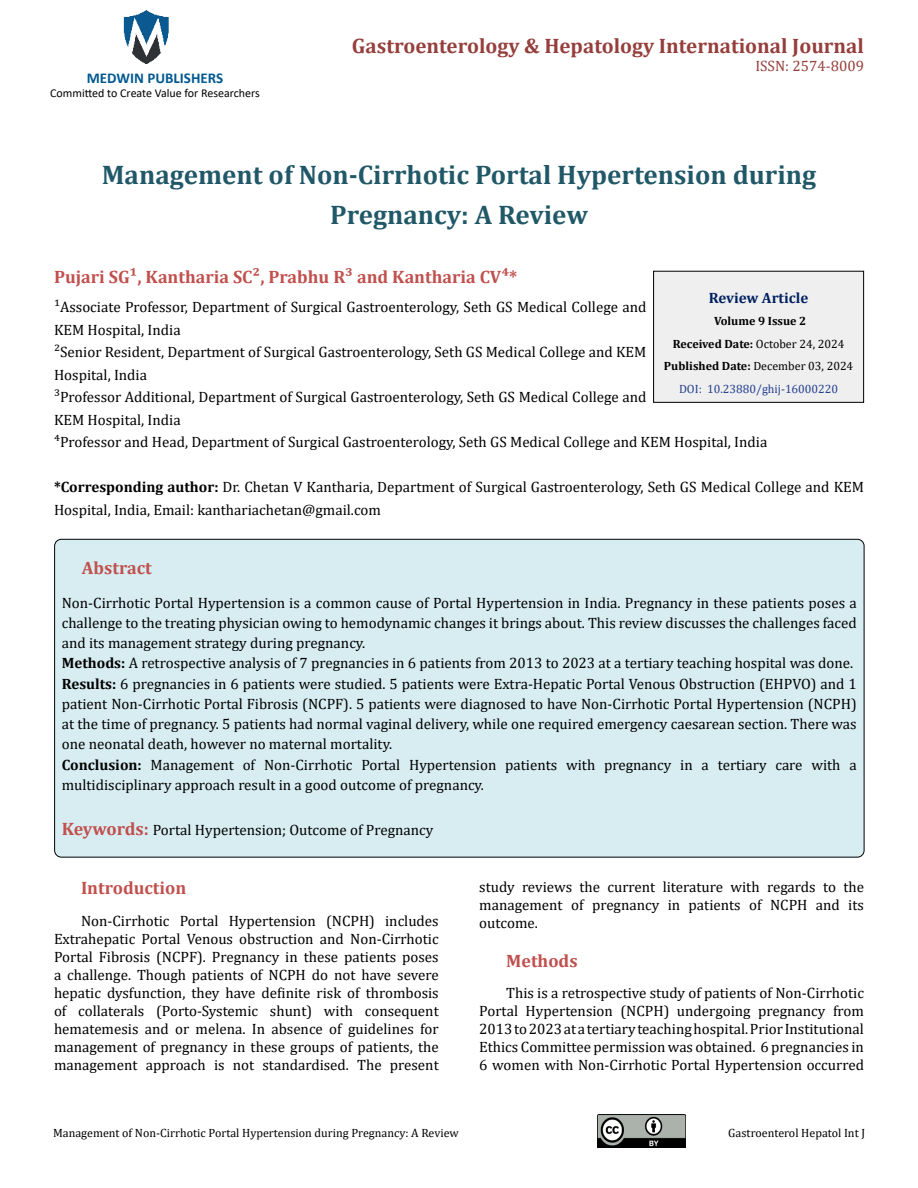
<style>
.page{position:relative;width:918px;height:1188px;background:#fff}
.page>*{position:absolute;margin:0;border:0;box-sizing:border-box;transform-origin:0 0}
.t1{font:700 27px/40.5px "Cambria";color:#215868;text-align:center}
.t2{font:700 21px "Cambria";color:#953f3c}
.t3{font:700 18px "Cambria";color:#c0504d}
.t4{font:15px/18px "Cambria";color:#000}
.t5{font:700 15px "Calibri";color:#005991}
.t6{font:15px "Cambria";color:#953f3c}
.t7{font:700 15px "Cambria";color:#002060}
.t8{font:700 12px/22.5px "Cambria";color:#000;text-align:center}
.t9{font:12px "Cambria";color:#000}
.t10{font:12px "Calibri";color:#000}
.s1{font-weight:700}
.s2{font-weight:400}
.s3{font-weight:400;color:#25408f}
.s4{font-weight:700;font-size:18px;color:#c0504d}
</style>
<div class="page">
<img style="left:123px;top:10px;width:46px;height:54px">
<img style="left:597px;top:1114px;width:89px;height:34px">
<div style="left:654px;top:271px;width:210px;height:131px;background:#efefef"></div>
<div style="left:653px;top:271px;width:211px;height:132px;border:1px solid #000"></div>
<div style="left:55px;top:539px;width:809px;height:318px;background:#d8edf2;border-radius:7px"></div>
<p class="t5" style="left:87px;top:67px;width:138px">MEDWIN PUBLISHERS</p>
<p class="t10" style="left:50px;top:85px;width:211px">Committed to Create Value for Researchers</p>
<h2 class="t2" style="left:352px;top:31px;width:514px">Gastroenterology &amp; Hepatology International Journal</h2>
<p class="t6" style="left:755px;top:57px;width:110px">ISSN: 2574-8009</p>
<h1 class="t1" style="left:102px;top:153px;width:716px">Management of Non-Cirrhotic Portal Hypertension during<br>Pregnancy: A Review</h1>
<p class="t3" style="left:54px;top:264px;width:465px">Pujari SG¹, Kantharia SC², Prabhu R³ and Kantharia CV⁴*</p>
<p class="t4" style="left:54px;top:296px;width:715px;line-height:22.5px">¹Associate Professor, Department of Surgical Gastroenterology, Seth GS Medical College and<br>KEM Hospital, India<br>²Senior Resident, Department of Surgical Gastroenterology, Seth GS Medical College and KEM<br>Hospital, India<br>³Professor Additional, Department of Surgical Gastroenterology, Seth GS Medical College and<br>KEM Hospital, India<br>⁴Professor and Head, Department of Surgical Gastroenterology, Seth GS Medical College and KEM Hospital, India</p>
<p class="t4" style="left:54px;top:476px;width:811px;line-height:22.5px"><span class="s1">*Corresponding author:</span> Dr. Chetan V Kantharia, Department of Surgical Gastroenterology, Seth GS Medical College and KEM<br>Hospital, India, Email: kanthariachetan@gmail.com</p>
<p class="t7" style="left:709px;top:287px;width:101px">Review Article</p>
<p class="t8" style="left:664px;top:310px;width:191px">Volume 9 Issue 2<br>Received Date: <span class="s2">October 24, 2024<br></span>Published Date: <span class="s2">December 03, 2024<br></span><span class="s3">DOI: 10.23880/ghij-16000220</span></p>
<p class="t3" style="left:82px;top:555px;width:71px">Abstract</p>
<p class="t4" style="left:62px;top:592px;width:797px;line-height:20.2px">Non-Cirrhotic Portal Hypertension is a common cause of Portal Hypertension in India. Pregnancy in these patients poses a challenge to the treating physician owing to hemodynamic changes it brings about. This review discusses the challenges faced and its management strategy during pregnancy.<br><span class="s1">Methods:</span> A retrospective analysis of 7 pregnancies in 6 patients from 2013 to 2023 at a tertiary teaching hospital was done.<br><span class="s1">Results:</span> 6 pregnancies in 6 patients were studied. 5 patients were Extra-Hepatic Portal Venous Obstruction (EHPVO) and 1 patient Non-Cirrhotic Portal Fibrosis (NCPF). 5 patients were diagnosed to have Non-Cirrhotic Portal Hypertension (NCPH) at the time of pregnancy. 5 patients had normal vaginal delivery, while one required emergency caesarean section. There was one neonatal death, however no maternal mortality.<br><span class="s1">Conclusion:</span> Management of Non-Cirrhotic Portal Hypertension patients with pregnancy in a tertiary care with a multidisciplinary approach result in a good outcome of pregnancy.</p>
<p class="t4" style="left:62px;top:821px;width:373px"><span class="s4">Keywords:</span> Portal Hypertension; Outcome of Pregnancy</p>
<p class="t3" style="left:81px;top:875px;width:107px">Introduction</p>
<p class="t4" style="left:54px;top:912px;width:386px;text-align:justify;text-indent:27px">Non-Cirrhotic Portal Hypertension (NCPH) includes Extrahepatic Portal Venous obstruction and Non-Cirrhotic Portal Fibrosis (NCPF). Pregnancy in these patients poses a challenge. Though patients of NCPH do not have severe hepatic dysfunction, they have definite risk of thrombosis of collaterals (Porto-Systemic shunt) with consequent hematemesis and or melena. In absence of guidelines for management of pregnancy in these groups of patients, the management approach is not standardised. The present</p>
<p class="t4" style="left:479px;top:878px;width:386px;text-align:justify">study reviews the current literature with regards to the management of pregnancy in patients of NCPH and its outcome.</p>
<p class="t3" style="left:506px;top:948px;width:73px">Methods</p>
<p class="t4" style="left:479px;top:984px;width:386px;text-align:justify;text-indent:27px">This is a retrospective study of patients of Non-Cirrhotic Portal Hypertension (NCPH) undergoing pregnancy from 2013 to 2023 at a tertiary teaching hospital. Prior Institutional Ethics Committee permission was obtained. 6 pregnancies in 6 women with Non-Cirrhotic Portal Hypertension occurred</p>
<p class="t9" style="left:53px;top:1126px;width:407px">Management of Non-Cirrhotic Portal Hypertension during Pregnancy: A Review</p>
<p class="t9" style="left:728px;top:1126px;width:138px">Gastroenterol Hepatol Int J</p>
</div>
